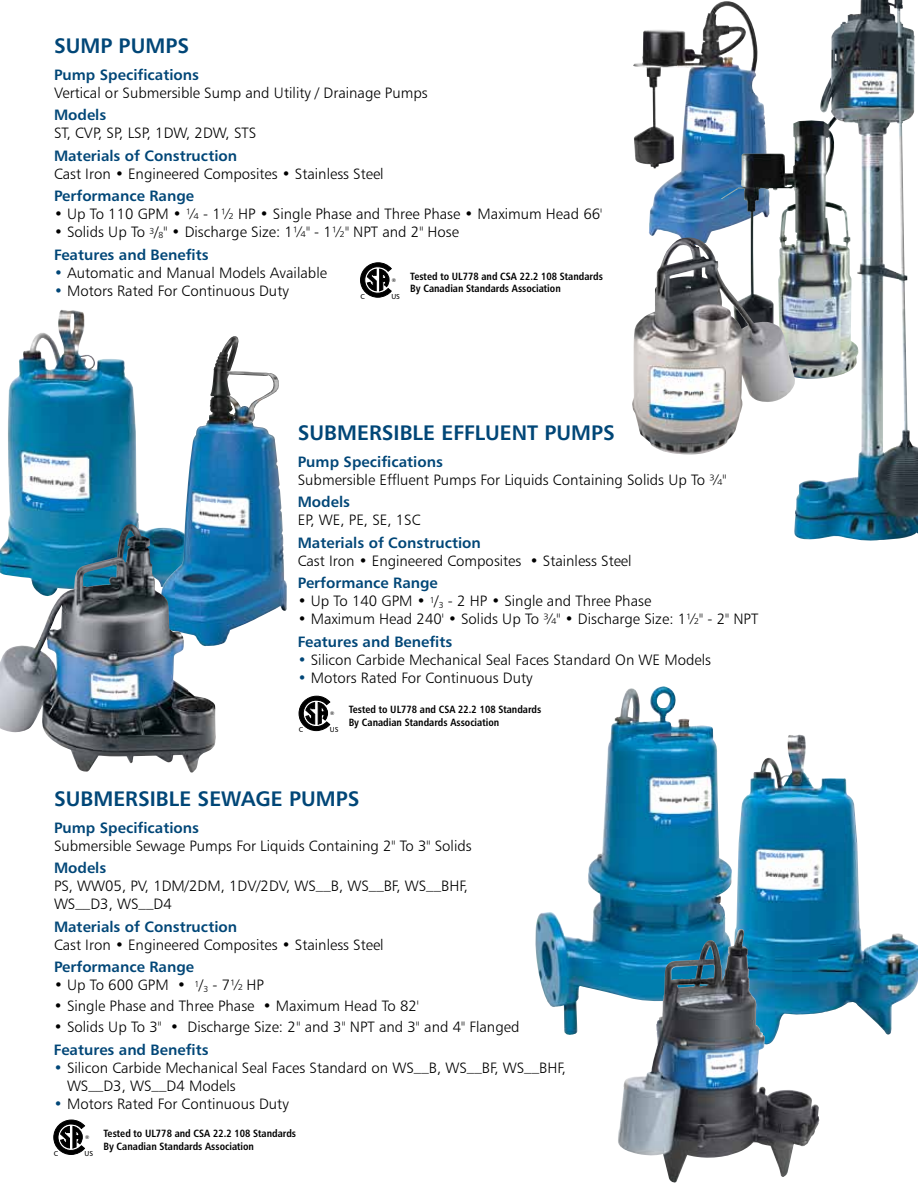
<style>
.page{position:relative;width:918px;height:1188px;background:#fff}
.page>*{position:absolute;margin:0;border:0;box-sizing:border-box;transform-origin:0 0}
.t1{font:21px "Humanist 777 BT Bold B";color:#004677}
.t2{font:15px/18px "Humanist 777 BT Light B";color:#000}
.t3{font:15px "Humanist 777 BT Bold B";color:#004677}
.t4{font:10.5px/12.6px "Humanist 777 BT Bold Condensed B";color:#000}
.t5{font:7.2px "Humanist 777 BT Roman B";color:#000}
.t6{font:5.1px "Humanist 777 BT Roman B";color:#000}
.s1{font-size:8.7px}
.s2{color:#004677}
</style>
<div class="page">
<svg style="left:360px;top:263px;width:32px;height:34px"></svg>
<svg style="left:299px;top:696px;width:31px;height:35px"></svg>
<svg style="left:54px;top:1120px;width:31px;height:35px"></svg>
<img style="left:8px;top:310px;width:131px;height:214px">
<img style="left:735px;top:734px;width:183px;height:301px">
<img style="left:535px;top:686px;width:197px;height:349px">
<img style="left:615px;top:929px;width:205px;height:254px">
<img style="left:185px;top:336px;width:102px;height:310px">
<img style="left:0;top:524px;width:216px;height:249px">
<img style="left:633px;top:2px;width:125px;height:236px">
<img style="left:721px;top:93px;width:72px;height:145px">
<img style="left:793px;top:0;width:125px;height:541px">
<img style="left:632px;top:238px;width:164px;height:216px">
<h1 class="t1" style="left:54px;top:32px;width:123px">Sump Pumps</h1>
<p class="t3" style="left:54px;top:65px;width:147px">Pump Specifications</p>
<p class="t2" style="left:54px;top:83px;width:375px">Vertical or Submersible Sump and Utility / Drainage Pumps</p>
<p class="t3" style="left:54px;top:106px;width:54px">Models</p>
<p class="t2" style="left:54px;top:124px;width:204px">ST, CVP, SP, LSP, 1DW, 2DW, STS</p>
<p class="t3" style="left:54px;top:146px;width:185px">Materials of Construction</p>
<p class="t2" style="left:54px;top:164px;width:331px">Cast Iron • Engineered Composites • Stainless Steel</p>
<p class="t3" style="left:54px;top:187px;width:142px">Performance Range</p>
<p class="t2" style="left:54px;top:205px;width:550px">• Up To 110 GPM • ¼ - 1½ HP • Single Phase and Three Phase • Maximum Head 66'</p>
<p class="t2" style="left:54px;top:223px;width:407px">• Solids Up To <sup>3</sup>/<span class="s1">8</span>" • Discharge Size: 1¼" - 1½" NPT and 2" Hose</p>
<p class="t3" style="left:54px;top:245px;width:156px">Features and Benefits</p>
<p class="t2" style="left:54px;top:263px;width:275px"><span class="s2">•</span> Automatic and Manual Models Available</p>
<p class="t2" style="left:54px;top:281px;width:236px"><span class="s2">•</span> Motors Rated For Continuous Duty</p>
<p class="t5" style="left:360px;top:292px;width:6px">C</p>
<p class="t5" style="left:391px;top:292px;width:10px">US</p>
<p class="t4" style="left:410px;top:270px;width:194px">Tested to UL778 and CSA 22.2 108 Standards<br>By Canadian Standards Association</p>
<p class="t6" style="left:392px;top:277px;width:6px">®</p>
<h1 class="t1" style="left:298px;top:419px;width:305px">Submersible Effluent Pumps</h1>
<p class="t3" style="left:298px;top:452px;width:147px">Pump Specifications</p>
<p class="t2" style="left:298px;top:470px;width:430px">Submersible Effluent Pumps For Liquids Containing Solids Up To ¾"</p>
<p class="t3" style="left:298px;top:493px;width:54px">Models</p>
<p class="t2" style="left:298px;top:511px;width:124px">EP, WE, PE, SE, 1SC</p>
<p class="t3" style="left:298px;top:533px;width:185px">Materials of Construction</p>
<p class="t2" style="left:298px;top:551px;width:335px">Cast Iron • Engineered Composites • Stainless Steel</p>
<p class="t3" style="left:298px;top:574px;width:142px">Performance Range</p>
<p class="t2" style="left:298px;top:592px;width:355px">• Up To 140 GPM • <sup>1</sup>/<sub>3</sub> - 2 HP • Single and Three Phase</p>
<p class="t2" style="left:298px;top:610px;width:462px">• Maximum Head 240' • Solids Up To ¾" • Discharge Size: 1½" - 2" NPT</p>
<p class="t3" style="left:298px;top:632px;width:156px">Features and Benefits</p>
<p class="t2" style="left:298px;top:650px;width:415px"><span class="s2">•</span> Silicon Carbide Mechanical Seal Faces Standard On WE Models</p>
<p class="t2" style="left:298px;top:668px;width:236px"><span class="s2">•</span> Motors Rated For Continuous Duty</p>
<p class="t6" style="left:330px;top:710px;width:6px">®</p>
<p class="t5" style="left:299px;top:725px;width:6px">C</p>
<p class="t5" style="left:330px;top:725px;width:10px">US</p>
<p class="t4" style="left:349px;top:703px;width:194px">Tested to UL778 and CSA 22.2 108 Standards<br>By Canadian Standards Association</p>
<h1 class="t1" style="left:54px;top:785px;width:294px">Submersible Sewage Pumps</h1>
<p class="t3" style="left:54px;top:818px;width:147px">Pump Specifications</p>
<p class="t2" style="left:54px;top:836px;width:419px">Submersible Sewage Pumps For Liquids Containing 2" To 3" Solids</p>
<p class="t3" style="left:54px;top:859px;width:54px">Models</p>
<p class="t2" style="left:54px;top:877px;width:415px">PS, WW05, PV, 1DM/2DM, 1DV/2DV, WS__B, WS__BF, WS__BHF,<br>WS__D3, WS__D4</p>
<p class="t3" style="left:54px;top:917px;width:185px">Materials of Construction</p>
<p class="t2" style="left:54px;top:935px;width:331px">Cast Iron • Engineered Composites • Stainless Steel</p>
<p class="t3" style="left:54px;top:958px;width:142px">Performance Range</p>
<p class="t2" style="left:54px;top:976px;width:212px">• Up To 600 GPM • <sup>1</sup>/<sub>3</sub> - 7½ HP</p>
<p class="t2" style="left:54px;top:997px;width:366px">• Single Phase and Three Phase • Maximum Head To 82'</p>
<p class="t2" style="left:54px;top:1018px;width:467px">• Solids Up To 3" • Discharge Size: 2" and 3" NPT and 3" and 4" Flanged</p>
<p class="t3" style="left:54px;top:1040px;width:156px">Features and Benefits</p>
<p class="t2" style="left:67px;top:1058px;width:500px;text-indent:-13px"><span class="s2">•</span> Silicon Carbide Mechanical Seal Faces Standard on WS__B, WS__BF, WS__BHF,<br>WS__D3, WS__D4 Models</p>
<p class="t2" style="left:54px;top:1094px;width:236px"><span class="s2">•</span> Motors Rated For Continuous Duty</p>
<p class="t6" style="left:85px;top:1134px;width:6px">®</p>
<p class="t5" style="left:54px;top:1149px;width:6px">C</p>
<p class="t5" style="left:85px;top:1149px;width:10px">US</p>
<p class="t4" style="left:104px;top:1127px;width:194px">Tested to UL778 and CSA 22.2 108 Standards<br>By Canadian Standards Association</p>
</div>
